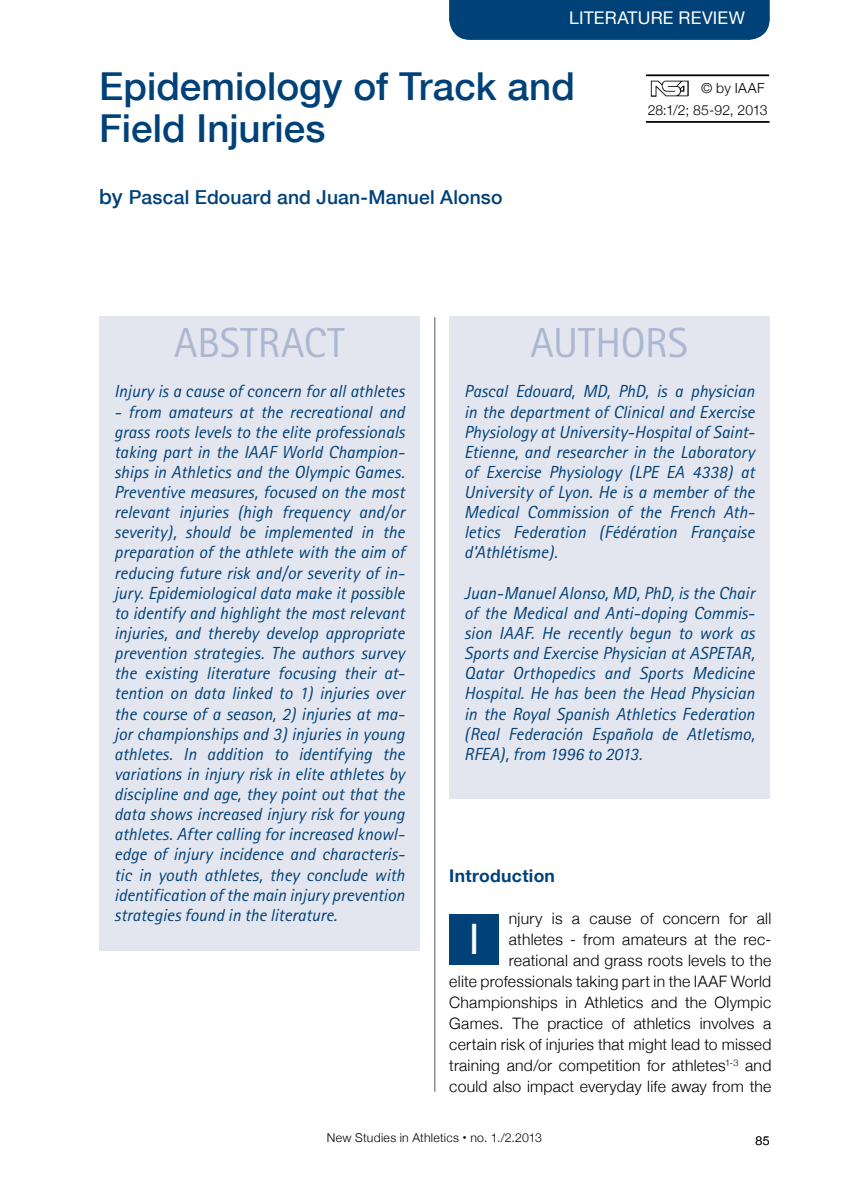
<style>
.page{position:relative;width:844px;height:1191px;background:#fff}
.page>*{position:absolute;margin:0;border:0;box-sizing:border-box;transform-origin:0 0}
.t1{font:42px "Rotis Sans Serif";color:#acb8d1}
.t2{font:42px "Helvetica Neue";color:#fff}
.t3{font:500 38.5px/42px "Helvetica Neue";color:#004178}
.t4{font:500 19.25px "Helvetica Neue";letter-spacing:.01em;color:#004178}
.t5{font:italic 17.5px/20.1px "Rotis Sans Serif";letter-spacing:-.005em;color:#004178;text-align:justify}
.t6{font:17.5px "Helvetica Neue";letter-spacing:.01em;color:#fff}
.t7{font:700 17.5px "Helvetica Neue";letter-spacing:.02em;color:#004178}
.t8{font:300 15.75px/21px "Helvetica Neue";letter-spacing:.015em;color:#000;text-align:right}
.t9{font:300 14px "Helvetica Neue";letter-spacing:.005em;color:#000}
.t10{font:300 12.25px "Helvetica Neue";letter-spacing:.025em;color:#000}
.s1{font-size:21px}
.s2{font-weight:700;font-size:15.75px}
</style>
<div class="page">
<img style="left:650px;top:80px;width:39px;height:17px">
<hr style="left:646px;top:74px;width:123px;height:2px;background:#000">
<hr style="left:646px;top:121px;width:123px;height:2px;background:#000">
<hr style="left:434px;top:74px;width:1px;height:1017px;background:#58585a">
<div style="left:449px;top:0;width:320px;height:40px;background:#004178"></div>
<div style="left:99px;top:63px;width:541px;height:253px;background:#fff"></div>
<div style="left:449px;top:914px;width:50px;height:51px;background:#004178"></div>
<div style="left:99px;top:316px;width:320px;height:634px;background:#e3e6ef"></div>
<div style="left:449px;top:316px;width:320px;height:483px;background:#e3e6ef"></div>
<p class="t6" style="left:569px;top:7px;width:177px">LITERATURE REVIEW</p>
<h2 class="t3" style="left:99px;top:65px;width:477px">Epidemiology of Track and<br>Field Injuries</h2>
<p class="t4" style="left:99px;top:185px;width:404px"><span class="s1">by</span> Pascal Edouard and Juan-Manuel Alonso</p>
<p class="t9" style="left:701px;top:79px;width:65px">© by IAAF</p>
<p class="t9" style="left:647px;top:102px;width:121px">28:1/2; 85-92, 2013</p>
<h1 class="t1" style="left:174px;top:318px;width:172px">ABSTRACT</h1>
<p class="t5" style="left:114px;top:381px;width:292px">Injury is a cause of concern for all athletes</p>
<p class="t5" style="left:114px;top:402px;width:292px">- from amateurs at the recreational and grass roots levels to the elite professionals taking part in the IAAF World Champion&shy;ships in Athletics and the Olympic Games.<br>Preventive measures, focused on the most relevant injuries (high frequency and/or severity), should be implemented in the preparation of the athlete with the aim of reducing future risk and/or severity of in&shy;jury. Epidemiological data make it possible to identify and highlight the most relevant injuries, and thereby develop appropriate prevention strategies. The authors survey the existing literature focusing their at&shy;tention on data linked to 1) injuries over the course of a season, 2) injuries at ma&shy;jor championships and 3) injuries in young athletes. In addition to identifying the variations in injury risk in elite athletes by discipline and age, they point out that the data shows increased injury risk for young athletes. After calling for increased knowl&shy;edge of injury incidence and characteris&shy;tic in youth athletes, they conclude with identification of the main injury prevention strategies found in the literature.</p>
<h1 class="t1" style="left:530px;top:318px;width:159px">AUTHORS</h1>
<p class="t5" style="left:464px;top:381px;width:292px">Pascal Edouard, MD, PhD, is a physician in the department of Clinical and Exercise Physiology at University-Hospital of Saint-Etienne, and researcher in the Laboratory of Exercise Physiology (LPE EA 4338) at University of Lyon. He is a member of the Medical Commission of the French Ath&shy;letics Federation (Fédération Française d’Athlétisme).</p>
<p class="t5" style="left:464px;top:583px;width:292px">Juan-Manuel Alonso, MD, PhD, is the Chair of the Medical and Anti-doping Commis&shy;sion IAAF. He recently begun to work as Sports and Exercise Physician at ASPETAR, Qatar Orthopedics and Sports Medicine Hospital. He has been the Head Physician in the Royal Spanish Athletics Federation (Real Federación Española de Atletismo, RFEA), from 1996 to 2013.</p>
<p class="t7" style="left:449px;top:865px;width:107px">Introduction</p>
<p class="t8" style="left:449px;top:908px;width:323px">njury is a cause of concern for all<br>athletes - from amateurs at the rec&shy;reational and grass roots levels to the<br>elite professionals taking part in the IAAF World Championships in Athletics and the Olympic Games. The practice of athletics involves a certain risk of injuries that might lead to missed training and/or competition for athletes<sup>1-3</sup> and could also impact everyday life away from the</p>
<h1 class="t2" style="left:468px;top:914px;width:12px">I</h1>
<p class="t10" style="left:327px;top:1130px;width:216px">New Studies in Athletics <span class="s2">·</span> no. 1./2.2013</p>
<p class="t10" style="left:755px;top:1133px;width:15px">85</p>
</div>
